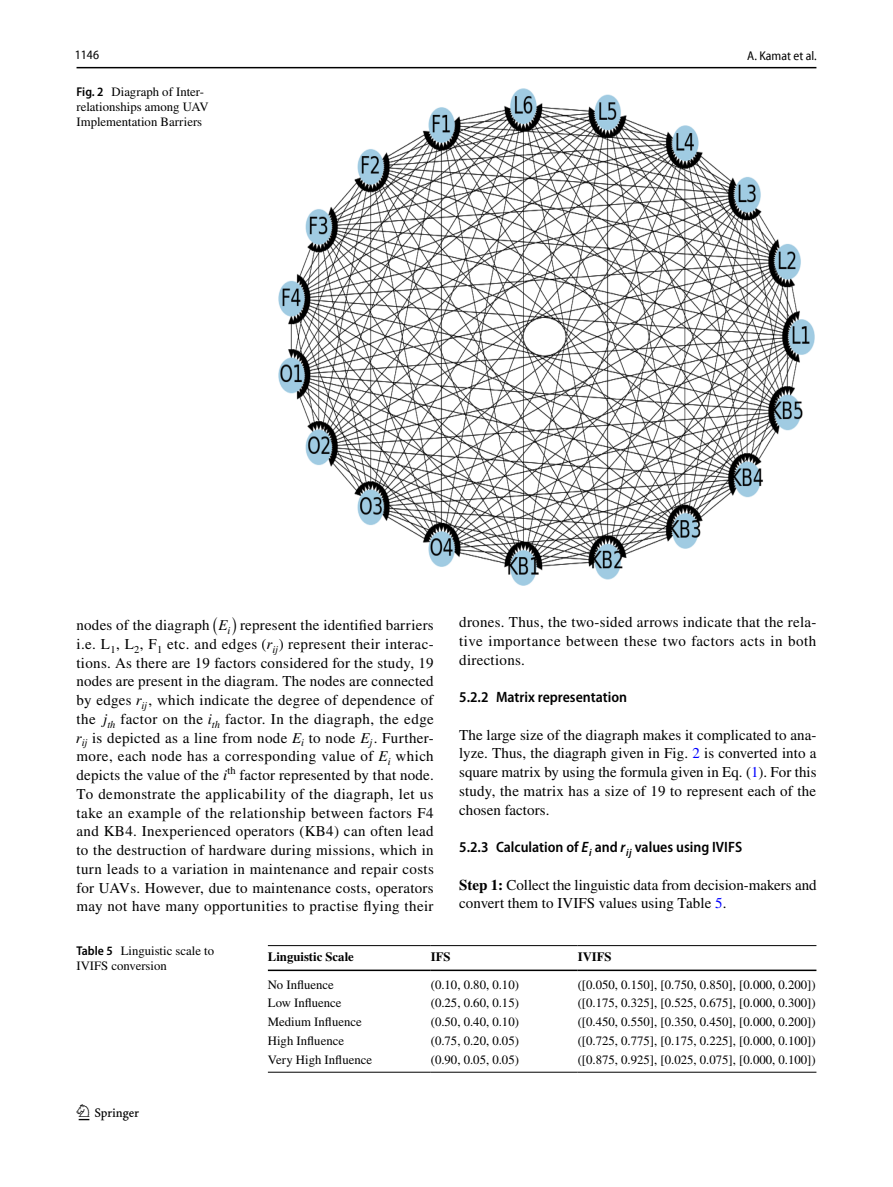
<style>
.page{position:relative;width:893px;height:1187px;background:#fff}
.page>*{position:absolute;margin:0;border:0;box-sizing:border-box;transform-origin:0 0}
.t1{font:22.5px "Springnew Regular 3";color:#000}
.t2{font:15px/18.8px "STIX";letter-spacing:.015em;color:#000;text-align:justify}
.t3{font:600 semi-condensed 15px "Myriad Pro";color:#000}
.t4{font:15px "STIX Math Extensions";color:#000}
.t5{font:15px "STIX General Italic 3";color:#000}
.t6{font:12.75px/15px "STIX";color:#000}
.t7{font:700 12.75px "STIX";color:#000}
.t8{font:semi-condensed 12.75px "Myriad Pro Unic";color:#000}
.t9{font:12.75px "Myriad Pro Unic Semi Condensed 2";color:#000}
.s1{font-family:"Myriad Pro";font-weight:600;font-stretch:semi-condensed}
.s2{font-family:"STIX Math"}
.s3{font-family:"STIX General Italic 4"}
.s4{font-family:"STIX General Italic 5"}
.s5{font-family:"STIX General Italic 6"}
.s6{font-family:"STIX General Italic 7"}
.s7{font-family:"STIX General Italic 8"}
.s8{font-family:"STIX General Italic 9"}
.s9{font-family:"STIX General";font-style:italic}
.s10{font-family:"STIX General Italic 2"}
.s11{font-style:italic}
.s12{color:#00f}
.s13{font-family:"Myriad Pro Semibold Semi Cn It 2";font-weight:400;font-stretch:normal}
.s14{font-weight:700}
</style>
<div class="page">
<hr style="left:77px;top:67px;width:739px;height:1px;background:#000">
<img style="left:278px;top:88px;width:537px;height:498px">
<hr style="left:268px;top:945px;width:163px;height:1px;background:#000">
<hr style="left:268px;top:969px;width:163px;height:2px;background:#000">
<hr style="left:431px;top:945px;width:147px;height:1px;background:#000">
<hr style="left:431px;top:969px;width:147px;height:2px;background:#000">
<hr style="left:578px;top:945px;width:238px;height:1px;background:#000">
<hr style="left:578px;top:969px;width:238px;height:2px;background:#000">
<hr style="left:268px;top:1071px;width:163px;height:1px;background:#000">
<hr style="left:431px;top:1071px;width:147px;height:1px;background:#000">
<hr style="left:578px;top:1071px;width:238px;height:1px;background:#000">
<p class="t9" style="left:75px;top:50px;width:26px">1146</p>
<p class="t6" style="left:77px;top:85px;width:134px"><span class="s1">Fig. 2</span> Diagraph of Inter&shy;relationships among UAV<br>Implementation Barriers</p>
<p class="t8" style="left:747px;top:51px;width:71px">A. Kamat et al.</p>
<p class="t2" style="left:76px;top:616px;width:359px;text-indent:164px">represent the identified barriers i.e. L<sub>1</sub>, L<sub>2</sub>, F<sub>1</sub> etc. and edges <span class="s2">(</span><span class="s3">r</span><sub>ij</sub><span class="s2">)</span> represent their interac&shy;tions. As there are 19 factors considered for the study, 19 nodes are present in the diagram. The nodes are connected by edges <span class="s4">r</span><sub>ij</sub>, which indicate the degree of dependence of the <span class="s5">j</span><sub>th</sub> factor on the <span class="s6">i</span><sub>th</sub> factor. In the diagraph, the edge <span class="s7">r</span><sub>ij</sub> is depicted as a line from node <span class="s8">E</span><sub>i</sub> to node <span class="s9">E</span><sub>j</sub>. Further&shy;more, each node has a corresponding value of <span class="s10">E</span><sub>i</sub> which depicts the value of the <span class="s11">i</span><sup>th</sup> factor represented by that node.<br>To demonstrate the applicability of the diagraph, let us take an example of the relationship between factors F4 and KB4. Inexperienced operators (KB4) can often lead to the destruction of hardware during missions, which in turn leads to a variation in maintenance and repair costs for UAVs. However, due to maintenance costs, operators may not have many opportunities to practise flying their</p>
<p class="t2" style="left:459px;top:613px;width:359px">drones. Thus, the two-sided arrows indicate that the rela&shy;tive importance between these two factors acts in both directions.</p>
<p class="t2" style="left:77px;top:616px;width:135px">nodes of the diagraph</p>
<p class="t4" style="left:211px;top:604px;width:9px">(</p>
<p class="t5" style="left:218px;top:619px;width:14px">E<sub>i</sub></p>
<p class="t4" style="left:231px;top:604px;width:9px">)</p>
<p class="t3" style="left:459px;top:688px;width:169px">5.2.2 Matrix representation</p>
<p class="t2" style="left:459px;top:726px;width:359px">The large size of the diagraph makes it complicated to ana&shy;lyze. Thus, the diagraph given in Fig. <span class="s12">2</span> is converted into a square matrix by using the formula given in Eq. (<span class="s12">1</span>). For this study, the matrix has a size of 19 to represent each of the chosen factors.</p>
<p class="t3" style="left:459px;top:838px;width:284px">5.2.3 Calculation of <span class="s11">E</span><sub>i</sub> and <span class="s13">r</span><sub>ij</sub> values using IVIFS</p>
<p class="t2" style="left:459px;top:876px;width:359px"><span class="s14">Step 1:</span> Collect the linguistic data from decision-makers and convert them to IVIFS values using Table <span class="s12">5</span>.</p>
<p class="t6" style="left:77px;top:943px;width:139px"><span class="s1">Table 5</span> Linguistic scale to<br>IVIFS conversion</p>
<p class="t7" style="left:268px;top:948px;width:87px">Linguistic Scale</p>
<p class="t7" style="left:431px;top:948px;width:21px">IFS</p>
<p class="t7" style="left:578px;top:948px;width:36px">IVIFS</p>
<p class="t6" style="left:268px;top:977px;width:68px">No Influence</p>
<p class="t6" style="left:431px;top:977px;width:90px">(0.10, 0.80, 0.10)</p>
<p class="t6" style="left:578px;top:977px;width:239px">([0.050, 0.150], [0.750, 0.850], [0.000, 0.200])</p>
<p class="t6" style="left:268px;top:996px;width:75px">Low Influence</p>
<p class="t6" style="left:431px;top:996px;width:90px">(0.25, 0.60, 0.15)</p>
<p class="t6" style="left:578px;top:996px;width:239px">([0.175, 0.325], [0.525, 0.675], [0.000, 0.300])</p>
<p class="t6" style="left:268px;top:1015px;width:95px">Medium Influence</p>
<p class="t6" style="left:431px;top:1015px;width:90px">(0.50, 0.40, 0.10)</p>
<p class="t6" style="left:578px;top:1015px;width:239px">([0.450, 0.550], [0.350, 0.450], [0.000, 0.200])</p>
<p class="t6" style="left:268px;top:1033px;width:78px">High Influence</p>
<p class="t6" style="left:431px;top:1033px;width:90px">(0.75, 0.20, 0.05)</p>
<p class="t6" style="left:578px;top:1033px;width:239px">([0.725, 0.775], [0.175, 0.225], [0.000, 0.100])</p>
<p class="t6" style="left:268px;top:1052px;width:106px">Very High Influence</p>
<p class="t6" style="left:431px;top:1052px;width:90px">(0.90, 0.05, 0.05)</p>
<p class="t6" style="left:578px;top:1052px;width:239px">([0.875, 0.925], [0.025, 0.075], [0.000, 0.100])</p>
<h1 class="t1" style="left:79px;top:1104px;width:62px">1 3</h1>
</div>
